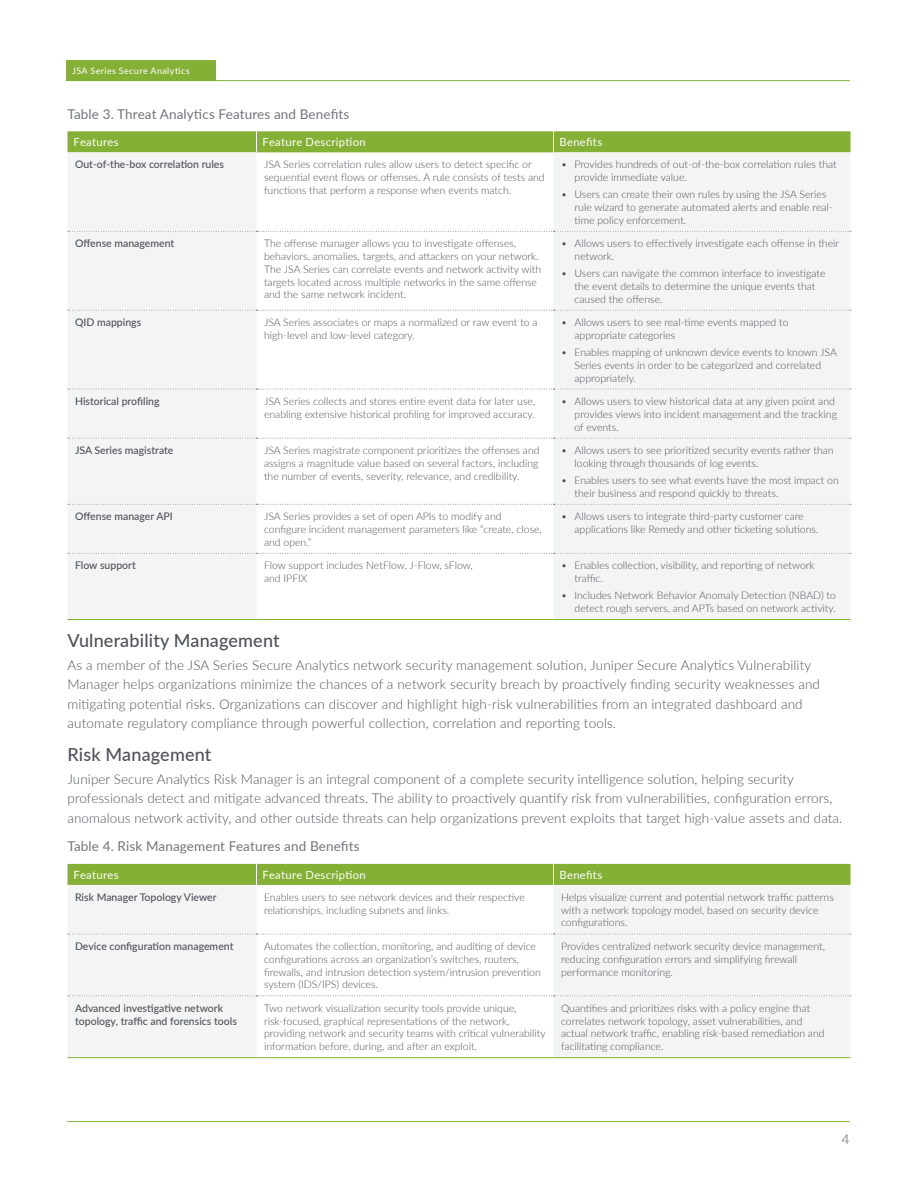
<style>
.page{position:relative;width:918px;height:1188px;background:#fff}
.page>*{position:absolute;margin:0;border:0;box-sizing:border-box;transform-origin:0 0}
.t1{font:500 18px "Lato";letter-spacing:.01em;color:#4d525a}
.t2{font:300 13.5px/19.5px "Lato";letter-spacing:.005em;color:#4d525a}
.Table_Titles__Use_co{font:13.5px "Lato";letter-spacing:.01em;color:#71757b}
.Table_heads{font:11.25px "Lato";letter-spacing:.03em;color:#fff}
.Table_Text_QL{font:300 10.5px/12.8px "Lato";color:#4d525a}
.Table_left_column_bo{font:500 10.5px/12.8px "Lato";color:#4d525a}
.t3{font:9px "Lato";letter-spacing:.045em;color:#fff}
</style>
<div class="page">
<hr style="left:67px;top:1121px;width:783px;height:1px;background:#84b135">
<hr style="left:67px;top:80px;width:783px;height:1px;background:#84b135">
<div style="left:67px;top:60px;width:149px;height:21px;background:#84b135"></div>
<svg style="left:68px;top:152px;width:782px;height:467px;fill:#f3f4f4"></svg>
<div style="left:68px;top:131px;width:782px;height:21px;background:#84b135"></div>
<svg style="left:68px;top:231px;width:783px;height:1px"></svg>
<svg style="left:68px;top:310px;width:783px;height:1px"></svg>
<svg style="left:68px;top:389px;width:783px;height:1px"></svg>
<svg style="left:68px;top:438px;width:783px;height:1px"></svg>
<svg style="left:68px;top:504px;width:783px;height:1px"></svg>
<svg style="left:68px;top:553px;width:783px;height:1px"></svg>
<hr style="left:68px;top:619px;width:188px;height:1px;background:#84b135">
<hr style="left:256px;top:619px;width:298px;height:1px;background:#84b135">
<hr style="left:554px;top:619px;width:296px;height:1px;background:#84b135">
<svg style="left:68px;top:885px;width:782px;height:172px;fill:#f3f4f4"></svg>
<div style="left:68px;top:864px;width:782px;height:21px;background:#84b135"></div>
<svg style="left:68px;top:934px;width:783px;height:1px"></svg>
<svg style="left:68px;top:995px;width:783px;height:1px"></svg>
<hr style="left:68px;top:1057px;width:188px;height:1px;background:#84b135">
<hr style="left:256px;top:1057px;width:298px;height:1px;background:#84b135">
<hr style="left:554px;top:1057px;width:296px;height:1px;background:#84b135">
<p class="t3" style="left:72px;top:64px;width:119px">JSA Series Secure Analytics</p>
<p class="Table_Titles__Use_co" style="left:68px;top:104px;width:283px">Table 3. Threat Analytics Features and Benefits</p>
<p class="Table_heads" style="left:74px;top:134px;width:47px">Features</p>
<p class="Table_heads" style="left:262px;top:134px;width:105px">Feature Description</p>
<p class="Table_heads" style="left:560px;top:134px;width:44px">Benefits</p>
<p class="Table_left_column_bo" style="left:75px;top:158px;width:150px">Out-of-the-box correlation rules</p>
<p class="Table_Text_QL" style="left:264px;top:158px;width:282px">JSA Series correlation rules allow users to detect specific or sequential event flows or offenses. A rule consists of tests and functions that perform a response when events match.</p>
<p class="Table_Text_QL" style="left:575px;top:158px;width:264px;text-indent:-14px">• Provides hundreds of out-of-the-box correlation rules that provide immediate value.</p>
<p class="Table_Text_QL" style="left:575px;top:188px;width:260px;text-indent:-14px">• Users can create their own rules by using the JSA Series rule wizard to generate automated alerts and enable real&shy;time policy enforcement.</p>
<p class="Table_left_column_bo" style="left:75px;top:237px;width:101px">Offense management</p>
<p class="Table_Text_QL" style="left:264px;top:237px;width:279px">The offense manager allows you to investigate offenses, behaviors, anomalies, targets, and attackers on your network.<br>The JSA Series can correlate events and network activity with targets located across multiple networks in the same offense and the same network incident.</p>
<p class="Table_Text_QL" style="left:575px;top:237px;width:266px;text-indent:-14px">• Allows users to effectively investigate each offense in their network.</p>
<p class="Table_Text_QL" style="left:575px;top:267px;width:252px;text-indent:-14px">• Users can navigate the common interface to investigate the event details to determine the unique events that caused the offense.</p>
<p class="Table_left_column_bo" style="left:75px;top:316px;width:68px">QID mappings</p>
<p class="Table_Text_QL" style="left:264px;top:316px;width:275px">JSA Series associates or maps a normalized or raw event to a high-level and low-level category.</p>
<p class="Table_Text_QL" style="left:575px;top:316px;width:216px;text-indent:-14px">• Allows users to see real-time events mapped to appropriate categories</p>
<p class="Table_Text_QL" style="left:575px;top:345px;width:264px;text-indent:-14px">• Enables mapping of unknown device events to known JSA<br>Series events in order to be categorized and correlated appropriately.</p>
<p class="Table_left_column_bo" style="left:75px;top:394px;width:86px">Historical profiling</p>
<p class="Table_Text_QL" style="left:264px;top:395px;width:273px">JSA Series collects and stores entire event data for later use, enabling extensive historical profiling for improved accuracy.</p>
<p class="Table_Text_QL" style="left:575px;top:395px;width:264px;text-indent:-14px">• Allows users to view historical data at any given point and provides views into incident management and the tracking of events.</p>
<p class="Table_left_column_bo" style="left:75px;top:444px;width:100px">JSA Series magistrate</p>
<p class="Table_Text_QL" style="left:264px;top:444px;width:277px;text-align:justify">JSA Series magistrate component prioritizes the offenses and assigns a magnitude value based on several factors, including the number of events, severity, relevance, and credibility.</p>
<p class="Table_Text_QL" style="left:575px;top:444px;width:261px;text-indent:-14px">• Allows users to see prioritized security events rather than looking through thousands of log events.</p>
<p class="Table_Text_QL" style="left:575px;top:473px;width:266px;text-indent:-14px">• Enables users to see what events have the most impact on their business and respond quickly to threats.</p>
<p class="Table_left_column_bo" style="left:75px;top:510px;width:99px">Offense manager API</p>
<p class="Table_Text_QL" style="left:264px;top:510px;width:279px">JSA Series provides a set of open APIs to modify and configure incident management parameters like “create, close, and open.”</p>
<p class="Table_Text_QL" style="left:575px;top:510px;width:245px;text-indent:-14px">• Allows users to integrate third-party customer care applications like Remedy and other ticketing solutions.</p>
<p class="Table_left_column_bo" style="left:75px;top:559px;width:62px">Flow support</p>
<p class="Table_Text_QL" style="left:264px;top:559px;width:210px">Flow support includes NetFlow, J-Flow, sFlow, and IPFIX</p>
<p class="Table_Text_QL" style="left:575px;top:559px;width:242px;text-indent:-14px">• Enables collection, visibility, and reporting of network traffic.</p>
<p class="Table_Text_QL" style="left:561px;top:589px;width:276px;text-align:right">• Includes Network Behavior Anomaly Detection (NBAD) to detect rough servers, and APTs based on network activity.</p>
<h1 class="t1" style="left:68px;top:627px;width:214px">Vulnerability Management</h1>
<p class="t2" style="left:68px;top:654px;width:754px">As a member of the JSA Series Secure Analytics network security management solution, Juniper Secure Analytics Vulnerability Manager helps organizations minimize the chances of a network security breach by proactively finding security weaknesses and mitigating potential risks. Organizations can discover and highlight high-risk vulnerabilities from an integrated dashboard and automate regulatory compliance through powerful collection, correlation and reporting tools.</p>
<h1 class="t1" style="left:68px;top:741px;width:145px">Risk Management</h1>
<p class="t2" style="left:68px;top:769px;width:776px">Juniper Secure Analytics Risk Manager is an integral component of a complete security intelligence solution, helping security professionals detect and mitigate advanced threats. The ability to proactively quantify risk from vulnerabilities, configuration errors, anomalous network activity, and other outside threats can help organizations prevent exploits that target high-value assets and data.</p>
<p class="Table_Titles__Use_co" style="left:68px;top:837px;width:294px">Table 4. Risk Management Features and Benefits</p>
<p class="Table_heads" style="left:74px;top:867px;width:47px">Features</p>
<p class="Table_heads" style="left:262px;top:867px;width:105px">Feature Description</p>
<p class="Table_heads" style="left:560px;top:867px;width:44px">Benefits</p>
<p class="Table_left_column_bo" style="left:75px;top:890px;width:143px">Risk Manager Topology Viewer</p>
<p class="Table_Text_QL" style="left:264px;top:890px;width:262px">Enables users to see network devices and their respective relationships, including subnets and links.</p>
<p class="Table_Text_QL" style="left:561px;top:890px;width:274px">Helps visualize current and potential network traffic patterns with a network topology model, based on security device configurations.</p>
<p class="Table_left_column_bo" style="left:75px;top:939px;width:160px">Device configuration management</p>
<p class="Table_Text_QL" style="left:264px;top:940px;width:278px">Automates the collection, monitoring, and auditing of device configurations across an organization’s switches, routers, firewalls, and intrusion detection system/intrusion prevention system (IDS/IPS) devices.</p>
<p class="Table_Text_QL" style="left:561px;top:940px;width:265px">Provides centralized network security device management, reducing configuration errors and simplifying firewall performance monitoring.</p>
<p class="Table_left_column_bo" style="left:75px;top:1001px;width:163px">Advanced investigative network topology, traffic and forensics tools</p>
<p class="Table_Text_QL" style="left:264px;top:1001px;width:283px">Two network visualization security tools provide unique, risk-focused, graphical representations of the network, providing network and security teams with critical vulnerability information before, during, and after an exploit.</p>
<p class="Table_Text_QL" style="left:561px;top:1001px;width:265px">Quantifies and prioritizes risks with a policy engine that correlates network topology, asset vulnerabilities, and actual network traffic, enabling risk-based remediation and facilitating compliance.</p>
<p class="t2" style="left:842px;top:1129px;width:9px">4</p>
</div>
